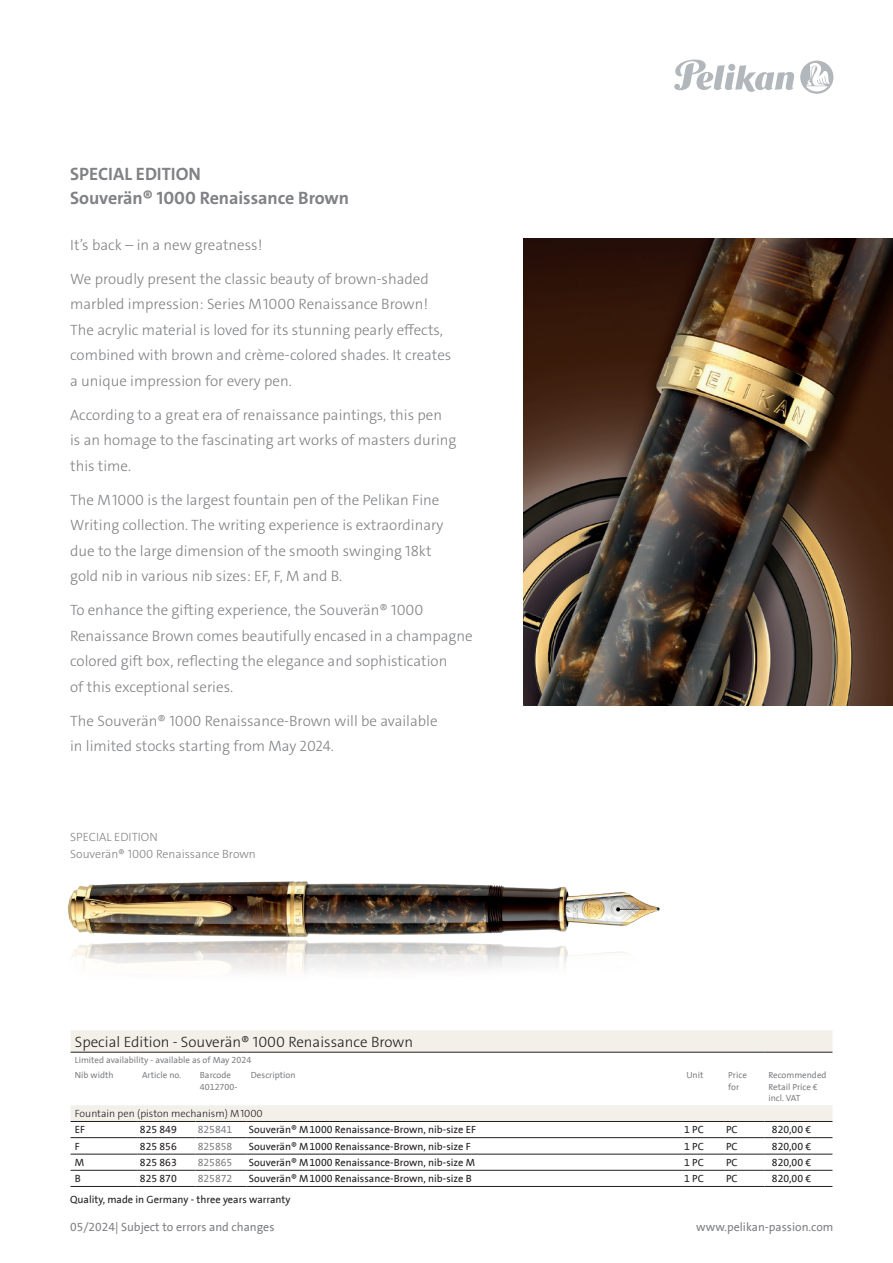
<style>
.page{position:relative;width:893px;height:1263px;background:#fff}
.page>*{position:absolute;margin:0;border:0;box-sizing:border-box;transform-origin:0 0}
.t1{font:700 18px/24px "The Sans E4 s";letter-spacing:-.005em;color:#808285}
.t2{font:300 15px/25.5px "The Sans E4 s";color:#808285}
.t3{font:300 15px "The Sans E4 s";color:#231f20}
.t4{font:12px "Pelikan The Sans Tab";color:#808285}
.t5{font:300 12px/16.5px "The Sans E4 s";color:#808285}
.t6{font:10.5px "Pelikan The Sans Tab";color:#231f20}
.t7{font:300 10.5px "The Sans E4 s";color:#231f20}
.t8{font:10.5px "Pelikan The Sans Tab";color:#808285}
.t9{font:10.5px "The Sans E4 s";color:#231f20}
.t10{font:9px/11.4px "Pelikan The Sans Tab";color:#808285}
</style>
<div class="page">
<svg style="left:674px;top:59px;width:159px;height:35px"></svg>
<svg style="left:71px;top:1030px;width:761px;height:91px"></svg>
<hr style="left:71px;top:1052px;width:67px;height:1px;background:#231f20">
<hr style="left:138px;top:1052px;width:58px;height:1px;background:#231f20">
<hr style="left:196px;top:1052px;width:51px;height:1px;background:#231f20">
<hr style="left:247px;top:1052px;width:435px;height:1px;background:#231f20">
<hr style="left:682px;top:1052px;width:42px;height:1px;background:#231f20">
<hr style="left:724px;top:1052px;width:40px;height:1px;background:#231f20">
<hr style="left:764px;top:1052px;width:68px;height:1px;background:#231f20">
<hr style="left:71px;top:1121px;width:67px;height:1px;background:#231f20">
<hr style="left:138px;top:1121px;width:58px;height:1px;background:#231f20">
<hr style="left:196px;top:1121px;width:51px;height:1px;background:#231f20">
<hr style="left:247px;top:1121px;width:435px;height:1px;background:#231f20">
<hr style="left:682px;top:1121px;width:42px;height:1px;background:#231f20">
<hr style="left:724px;top:1121px;width:40px;height:1px;background:#231f20">
<hr style="left:764px;top:1121px;width:68px;height:1px;background:#231f20">
<hr style="left:71px;top:1137px;width:67px;height:1px;background:#231f20">
<hr style="left:138px;top:1137px;width:58px;height:1px;background:#231f20">
<hr style="left:196px;top:1137px;width:51px;height:1px;background:#231f20">
<hr style="left:247px;top:1137px;width:435px;height:1px;background:#231f20">
<hr style="left:682px;top:1137px;width:42px;height:1px;background:#231f20">
<hr style="left:724px;top:1137px;width:40px;height:1px;background:#231f20">
<hr style="left:764px;top:1137px;width:68px;height:1px;background:#231f20">
<hr style="left:71px;top:1154px;width:67px;height:1px;background:#231f20">
<hr style="left:138px;top:1154px;width:58px;height:1px;background:#231f20">
<hr style="left:196px;top:1154px;width:51px;height:1px;background:#231f20">
<hr style="left:247px;top:1154px;width:435px;height:1px;background:#231f20">
<hr style="left:682px;top:1154px;width:42px;height:1px;background:#231f20">
<hr style="left:724px;top:1154px;width:40px;height:1px;background:#231f20">
<hr style="left:764px;top:1154px;width:68px;height:1px;background:#231f20">
<hr style="left:71px;top:1170px;width:67px;height:1px;background:#231f20">
<hr style="left:138px;top:1170px;width:58px;height:1px;background:#231f20">
<hr style="left:196px;top:1170px;width:51px;height:1px;background:#231f20">
<hr style="left:247px;top:1170px;width:435px;height:1px;background:#231f20">
<hr style="left:682px;top:1170px;width:42px;height:1px;background:#231f20">
<hr style="left:724px;top:1170px;width:40px;height:1px;background:#231f20">
<hr style="left:764px;top:1170px;width:68px;height:1px;background:#231f20">
<hr style="left:71px;top:1186px;width:67px;height:1px;background:#231f20">
<hr style="left:138px;top:1186px;width:58px;height:1px;background:#231f20">
<hr style="left:196px;top:1186px;width:51px;height:1px;background:#231f20">
<hr style="left:247px;top:1186px;width:435px;height:1px;background:#231f20">
<hr style="left:682px;top:1186px;width:42px;height:1px;background:#231f20">
<hr style="left:724px;top:1186px;width:40px;height:1px;background:#231f20">
<hr style="left:764px;top:1186px;width:68px;height:1px;background:#231f20">
<img style="left:523px;top:238px;width:370px;height:468px">
<img style="left:67px;top:881px;width:593px;height:46px">
<img style="left:72px;top:927px;width:555px;height:44px">
<p class="t1" style="left:70px;top:162px;width:281px">SPECIAL EDITION<br>Souverän® 1000 Renaissance Brown</p>
<p class="t2" style="left:70px;top:232px;width:194px">It’s back – in a new greatness!</p>
<p class="t2" style="left:70px;top:266px;width:383px">We proudly present the classic beauty of brown-shaded marbled impression: Series M1000 Renaissance Brown!<br>The acrylic material is loved for its stunning pearly effects, combined with brown and crème-colored shades. It creates a unique impression for every pen.</p>
<p class="t2" style="left:70px;top:402px;width:388px">According to a great era of renaissance paintings, this pen<br>is an homage to the fascinating art works of masters during this time.</p>
<p class="t2" style="left:70px;top:487px;width:375px">The M1000 is the largest fountain pen of the Pelikan Fine Writing collection. The writing experience is extraordinary due to the large dimension of the smooth swinging 18kt gold nib in various nib sizes: EF, F, M and B.</p>
<p class="t2" style="left:70px;top:597px;width:404px">To enhance the gifting experience, the Souverän® 1000<br>Renaissance Brown comes beautifully encased in a champagne colored gift box, reflecting the elegance and sophistication<br>of this exceptional series.</p>
<p class="t2" style="left:70px;top:708px;width:369px">The Souverän® 1000 Renaissance-Brown will be available in limited stocks starting from May 2024.</p>
<p class="t5" style="left:70px;top:829px;width:187px">SPECIAL EDITION<br>Souverän® 1000 Renaissance Brown</p>
<p class="t3" style="left:75px;top:1032px;width:340px">Special Edition - Souverän® 1000 Renaissance Brown</p>
<p class="t10" style="left:75px;top:1053px;width:178px;line-height:15.1px">Limited availability - available as of May 2024<br>Nib width</p>
<p class="t10" style="left:142px;top:1070px;width:41px">Article no.</p>
<p class="t10" style="left:200px;top:1070px;width:39px">Barcode<br>4012700-</p>
<p class="t10" style="left:251px;top:1070px;width:46px">Description</p>
<p class="t10" style="left:686px;top:1070px;width:19px">Unit</p>
<p class="t10" style="left:728px;top:1070px;width:20px">Price for</p>
<p class="t10" style="left:768px;top:1070px;width:60px">Recommended<br>Retail Price € incl. VAT</p>
<p class="t7" style="left:75px;top:1107px;width:190px">Fountain pen (piston mechanism) M1000</p>
<p class="t9" style="left:75px;top:1123px;width:12px">EF</p>
<p class="t6" style="left:140px;top:1124px;width:38px">825 849</p>
<p class="t8" style="left:198px;top:1124px;width:36px">825841</p>
<p class="t6" style="left:249px;top:1124px;width:229px">Souverän® M1000 Renaissance-Brown, nib-size EF</p>
<p class="t6" style="left:684px;top:1124px;width:21px">1 PC</p>
<p class="t6" style="left:726px;top:1124px;width:13px">PC</p>
<p class="t6" style="left:772px;top:1124px;width:41px">820,00 €</p>
<p class="t9" style="left:75px;top:1139px;width:6px">F</p>
<p class="t6" style="left:140px;top:1140px;width:38px">825 856</p>
<p class="t8" style="left:198px;top:1140px;width:36px">825858</p>
<p class="t6" style="left:249px;top:1140px;width:223px">Souverän® M1000 Renaissance-Brown, nib-size F</p>
<p class="t6" style="left:684px;top:1140px;width:21px">1 PC</p>
<p class="t6" style="left:726px;top:1140px;width:13px">PC</p>
<p class="t6" style="left:772px;top:1140px;width:41px">820,00 €</p>
<p class="t9" style="left:75px;top:1156px;width:11px">M</p>
<p class="t6" style="left:140px;top:1157px;width:38px">825 863</p>
<p class="t8" style="left:198px;top:1157px;width:36px">825865</p>
<p class="t6" style="left:249px;top:1157px;width:228px">Souverän® M1000 Renaissance-Brown, nib-size M</p>
<p class="t6" style="left:684px;top:1157px;width:21px">1 PC</p>
<p class="t6" style="left:726px;top:1157px;width:13px">PC</p>
<p class="t6" style="left:772px;top:1157px;width:41px">820,00 €</p>
<p class="t9" style="left:75px;top:1172px;width:7px">B</p>
<p class="t6" style="left:140px;top:1173px;width:38px">825 870</p>
<p class="t8" style="left:198px;top:1173px;width:36px">825872</p>
<p class="t6" style="left:249px;top:1173px;width:224px">Souverän® M1000 Renaissance-Brown, nib-size B</p>
<p class="t6" style="left:684px;top:1173px;width:21px">1 PC</p>
<p class="t6" style="left:726px;top:1173px;width:13px">PC</p>
<p class="t6" style="left:772px;top:1173px;width:41px">820,00 €</p>
<p class="t6" style="left:70px;top:1194px;width:222px">Quality, made in Germany - three years warranty</p>
<p class="t4" style="left:70px;top:1220px;width:206px">05/2024| Subject to errors and changes</p>
<p class="t4" style="left:696px;top:1220px;width:139px">www.pelikan-passion.com</p>
</div>
